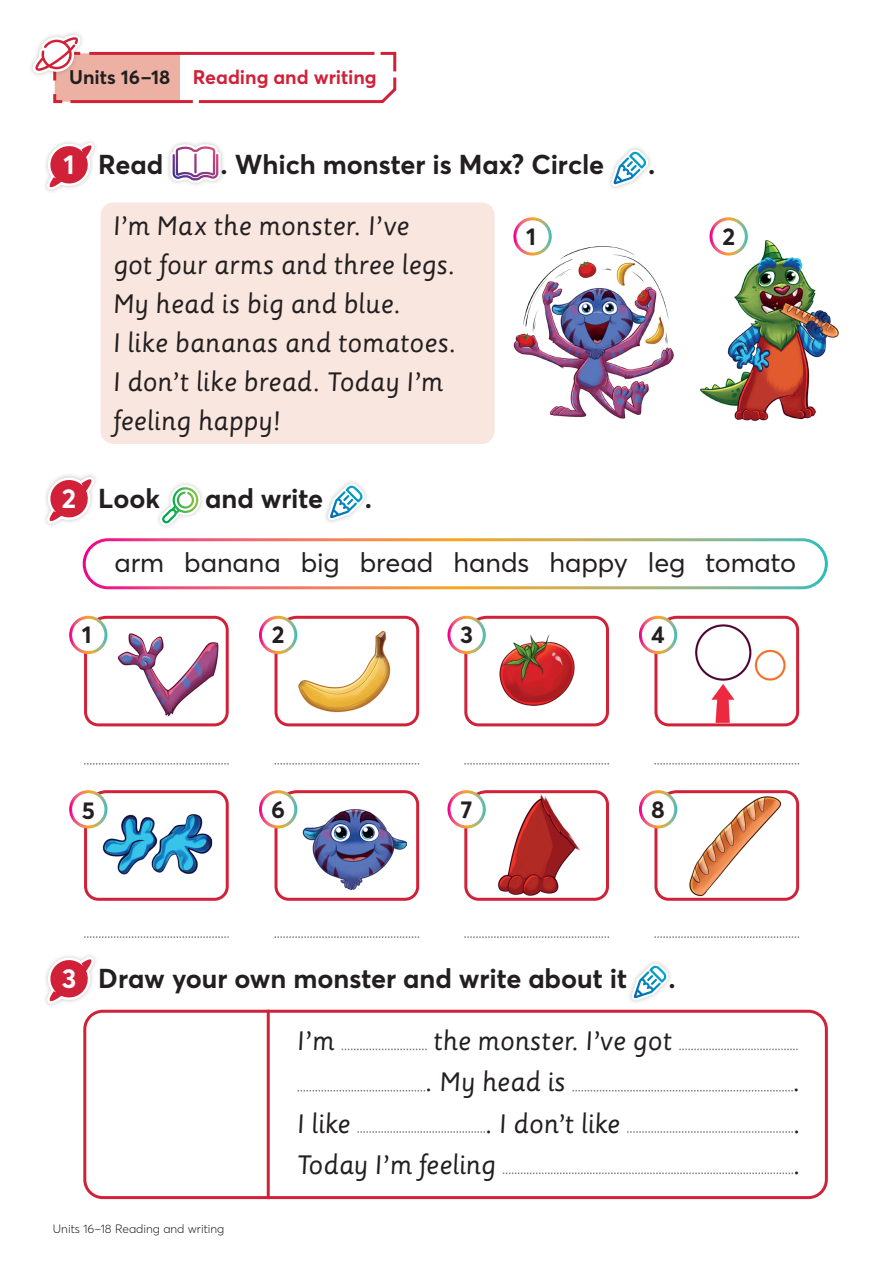
<style>
.page{position:relative;width:896px;height:1269px;background:#fff}
.page>*{position:absolute;margin:0;border:0;box-sizing:border-box;transform-origin:0 0}
.t1{font:30px/39px "Sassoon Primary";color:#231f20}
.t2{font:700 27px "Averta";color:#231f20}
.t3{font:27px "Averta";color:#231f20}
.t4{font:700 24px "Averta";color:#231f20}
.t5{font:700 19.5px "Averta";color:#d12138}
.t6{font:300 12px "Averta";color:#231f20}
.s1{color:#231f20}
.s2{color:#fff}
</style>
<div class="page">
<div style="left:83px;top:1009px;width:744px;height:190px;border:3px solid #d12138;border-radius:18px"></div>
<div style="left:166px;top:139px;width:59px;height:48px;background:#231f20;opacity:.25"></div>
<svg style="left:170px;top:144px;width:50px;height:39px"></svg>
<div style="left:606px;top:145px;width:47px;height:46px;background:#231f20;opacity:.25"></div>
<svg style="left:611px;top:149px;width:37px;height:37px"></svg>
<svg style="left:46px;top:142px;width:49px;height:48px"></svg>
<div style="left:101px;top:202px;width:393px;height:242px;background:#f9e6df;border-radius:13px"></div>
<div style="left:626px;top:958px;width:47px;height:47px;background:#231f20;opacity:.25"></div>
<svg style="left:631px;top:963px;width:37px;height:37px"></svg>
<svg style="left:46px;top:955px;width:49px;height:48px"></svg>
<svg style="left:341px;top:1048px;width:85px;height:2px"></svg>
<svg style="left:679px;top:1048px;width:118px;height:2px"></svg>
<svg style="left:297px;top:1090px;width:128px;height:1px"></svg>
<svg style="left:572px;top:1090px;width:220px;height:1px"></svg>
<svg style="left:357px;top:1131px;width:128px;height:1px"></svg>
<svg style="left:627px;top:1131px;width:166px;height:1px"></svg>
<svg style="left:503px;top:1172px;width:290px;height:2px"></svg>
<img style="left:513px;top:230px;width:161px;height:189px">
<img style="left:700px;top:230px;width:139px;height:191px">
<div style="left:515px;top:219px;width:35px;height:35px;background:#fff;border-radius:50%"></div>
<div style="left:513px;top:217px;width:38px;height:39px;border:3px solid #fff;border-radius:50%"></div>
<div style="left:711px;top:219px;width:35px;height:35px;background:#fff;border-radius:50%"></div>
<div style="left:709px;top:217px;width:38px;height:39px;border:3px solid #fff;border-radius:50%"></div>
<svg style="left:196px;top:51px;width:201px;height:53px"></svg>
<hr style="left:89px;top:52px;width:285px;height:3px;background:#d12138">
<hr style="left:70px;top:100px;width:123px;height:3px;background:#d12138">
<div style="left:28px;top:30px;width:57px;height:48px;background:#231f20;opacity:.25"></div>
<svg style="left:30px;top:35px;width:150px;height:69px"></svg>
<div style="left:155px;top:480px;width:50px;height:50px;background:#231f20;opacity:.25"></div>
<svg style="left:160px;top:485px;width:40px;height:40px"></svg>
<div style="left:323px;top:479px;width:46px;height:46px;background:#231f20;opacity:.25"></div>
<svg style="left:327px;top:483px;width:38px;height:37px"></svg>
<svg style="left:46px;top:475px;width:49px;height:48px"></svg>
<svg style="left:84px;top:763px;width:145px;height:1px"></svg>
<svg style="left:83px;top:615px;width:146px;height:112px"></svg>
<div style="left:71px;top:617px;width:35px;height:35px;background:#fff;border-radius:50%"></div>
<div style="left:69px;top:616px;width:38px;height:38px;border:3px solid #fff;border-radius:50%"></div>
<svg style="left:274px;top:763px;width:145px;height:1px"></svg>
<svg style="left:273px;top:615px;width:147px;height:112px"></svg>
<div style="left:260px;top:617px;width:36px;height:35px;background:#fff;border-radius:50%"></div>
<div style="left:259px;top:616px;width:38px;height:38px;border:3px solid #fff;border-radius:50%"></div>
<svg style="left:464px;top:763px;width:145px;height:1px"></svg>
<svg style="left:464px;top:615px;width:145px;height:112px"></svg>
<div style="left:449px;top:617px;width:35px;height:35px;background:#fff;border-radius:50%"></div>
<div style="left:447px;top:616px;width:38px;height:38px;border:3px solid #fff;border-radius:50%"></div>
<svg style="left:654px;top:763px;width:145px;height:1px"></svg>
<svg style="left:653px;top:615px;width:147px;height:112px"></svg>
<div style="left:640px;top:617px;width:35px;height:35px;background:#fff;border-radius:50%"></div>
<div style="left:639px;top:616px;width:38px;height:38px;border:3px solid #fff;border-radius:50%"></div>
<svg style="left:84px;top:936px;width:145px;height:2px"></svg>
<svg style="left:83px;top:790px;width:146px;height:111px"></svg>
<div style="left:71px;top:791px;width:35px;height:36px;background:#fff;border-radius:50%"></div>
<div style="left:69px;top:790px;width:38px;height:38px;border:3px solid #fff;border-radius:50%"></div>
<svg style="left:274px;top:936px;width:145px;height:2px"></svg>
<svg style="left:273px;top:790px;width:147px;height:111px"></svg>
<div style="left:260px;top:791px;width:36px;height:36px;background:#fff;border-radius:50%"></div>
<div style="left:259px;top:790px;width:38px;height:38px;border:3px solid #fff;border-radius:50%"></div>
<svg style="left:464px;top:936px;width:145px;height:2px"></svg>
<svg style="left:463px;top:790px;width:146px;height:111px"></svg>
<div style="left:449px;top:791px;width:35px;height:36px;background:#fff;border-radius:50%"></div>
<div style="left:447px;top:790px;width:38px;height:38px;border:3px solid #fff;border-radius:50%"></div>
<svg style="left:654px;top:936px;width:145px;height:2px"></svg>
<svg style="left:653px;top:790px;width:147px;height:111px"></svg>
<div style="left:640px;top:791px;width:35px;height:36px;background:#fff;border-radius:50%"></div>
<div style="left:639px;top:790px;width:38px;height:38px;border:3px solid #fff;border-radius:50%"></div>
<div style="left:83px;top:538px;width:744px;height:51px;border:3px solid #fff;border-radius:24px"></div>
<hr style="left:267px;top:1009px;width:3px;height:190px;background:#d12138">
<p class="t5" style="left:69px;top:64px;width:309px"><span class="s1">Units 16–18</span> Reading and writing</p>
<p class="t2" style="left:64px;top:145px;width:101px"><span class="s2">1</span> Read</p>
<p class="t2" style="left:220px;top:145px;width:385px">. Which monster is Max? Circle</p>
<p class="t2" style="left:648px;top:145px;width:9px">.</p>
<p class="t1" style="left:113px;top:207px;width:344px">I’m Max the monster. I’ve<br>got four arms and three legs.<br>My head is big and blue.<br>I like bananas and tomatoes.<br>I don’t like bread. Today I’m feeling happy!</p>
<p class="t2" style="left:62px;top:479px;width:99px"><span class="s2">2</span> Look</p>
<p class="t2" style="left:205px;top:479px;width:120px">and write</p>
<p class="t2" style="left:365px;top:479px;width:9px">.</p>
<p class="t4" style="left:526px;top:220px;width:11px">1</p>
<p class="t4" style="left:722px;top:220px;width:14px">2</p>
<p class="t3" style="left:114px;top:544px;width:683px">arm banana big bread hands happy leg tomato</p>
<p class="t4" style="left:82px;top:618px;width:11px">1</p>
<p class="t4" style="left:272px;top:618px;width:14px">2</p>
<p class="t4" style="left:460px;top:618px;width:15px">3</p>
<p class="t4" style="left:651px;top:618px;width:15px">4</p>
<p class="t4" style="left:82px;top:793px;width:15px">5</p>
<p class="t4" style="left:271px;top:792px;width:15px">6</p>
<p class="t4" style="left:461px;top:792px;width:13px">7</p>
<p class="t4" style="left:651px;top:792px;width:15px">8</p>
<p class="t2" style="left:62px;top:959px;width:566px"><span class="s2">3</span> Draw your own monster and write about it</p>
<p class="t2" style="left:668px;top:959px;width:9px">.</p>
<p class="t1" style="left:297px;top:1022px;width:39px">I’m</p>
<p class="t1" style="left:425px;top:1021px;width:249px;line-height:41.2px">the monster. I’ve got . My head is</p>
<p class="t1" style="left:297px;top:1104px;width:55px">I like</p>
<p class="t1" style="left:485px;top:1104px;width:137px">. I don’t like</p>
<p class="t6" style="left:53px;top:1220px;width:173px">Units 16–18 Reading and writing</p>
<p class="t1" style="left:297px;top:1146px;width:200px">Today I’m feeling</p>
<p class="t1" style="left:792px;top:1063px;width:9px">.</p>
<p class="t1" style="left:793px;top:1104px;width:9px">.</p>
<p class="t1" style="left:793px;top:1146px;width:9px">.</p>
</div>
